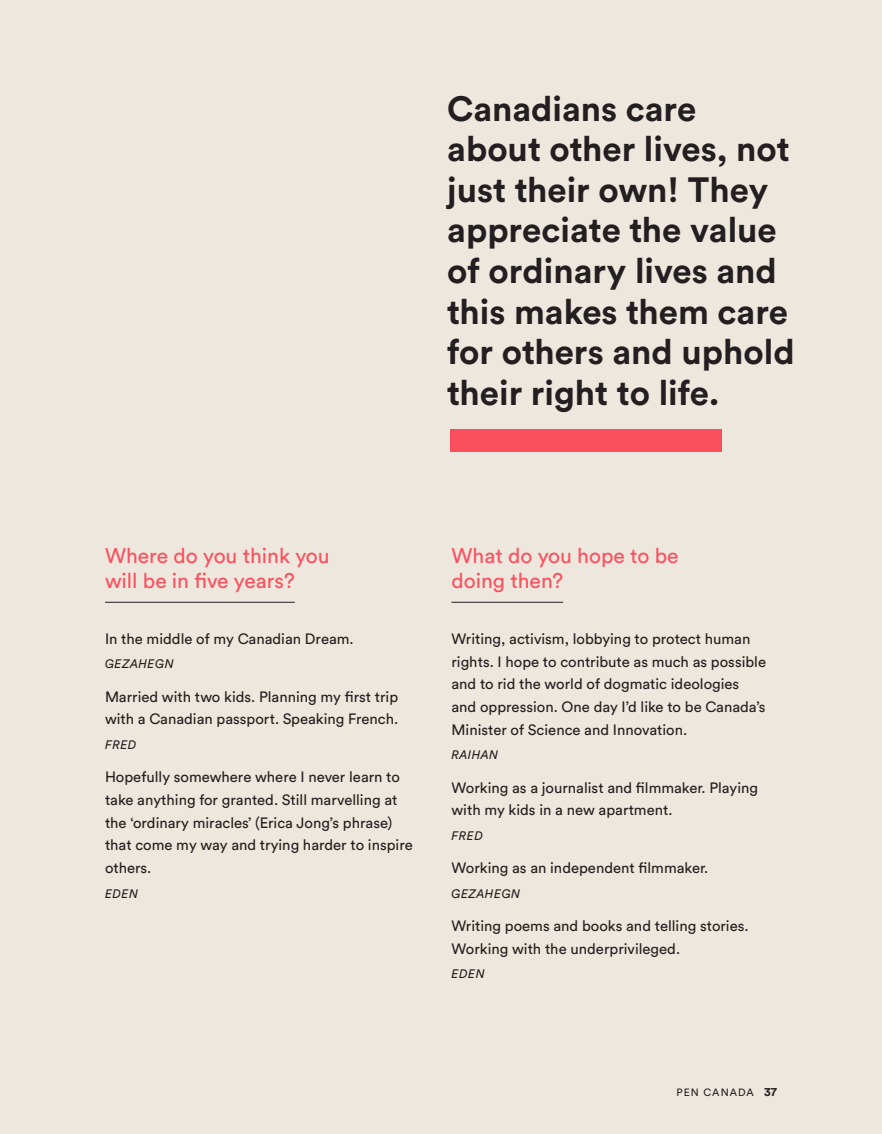
<style>
.page{position:relative;width:882px;height:1134px;background:#eee7dd}
.page>*{position:absolute;margin:0;border:0;box-sizing:border-box;transform-origin:0 0}
.t1{font:700 34.82px/40.6px "Circular Std";color:#231f20}
.t2{font:21px/24.5px "Circular Std";color:#fc4f5e}
.t3{font:14.88px/22.8px "Circular Std";color:#231f20}
.t4{font:italic 12.25px "Circular Std";letter-spacing:.04em;color:#231f20}
.t5{font:10.5px "Circular Std";letter-spacing:.1em;color:#231f20}
.s1{font-weight:700;font-size:12.25px}
</style>
<div class="page">
<hr style="left:105px;top:602px;width:190px;height:1px;background:#231f20">
<hr style="left:452px;top:602px;width:111px;height:1px;background:#231f20">
<div style="left:450px;top:429px;width:272px;height:23px;background:#fc4f5e"></div>
<p class="t1" style="left:447px;top:87px;width:349px">Canadians care about other lives, not just their own! They appreciate the value of ordinary lives and this makes them care for others and uphold their right to life.</p>
<p class="t2" style="left:105px;top:543px;width:226px">Where do you think you will be in five years?</p>
<p class="t3" style="left:105px;top:627px;width:250px">In the middle of my Canadian Dream.</p>
<p class="t4" style="left:105px;top:657px;width:70px">GEZAHEGN</p>
<p class="t3" style="left:105px;top:685px;width:295px">Married with two kids. Planning my first trip with a Canadian passport. Speaking French.</p>
<p class="t4" style="left:105px;top:737px;width:33px">FRED</p>
<p class="t3" style="left:105px;top:765px;width:309px">Hopefully somewhere where I never learn to take anything for granted. Still marvelling at the ‘ordinary miracles’ (Erica Jong’s phrase) that come my way and trying harder to inspire others.</p>
<p class="t4" style="left:105px;top:886px;width:35px">EDEN</p>
<p class="t2" style="left:452px;top:543px;width:229px">What do you hope to be doing then?</p>
<p class="t3" style="left:452px;top:627px;width:316px">Writing, activism, lobbying to protect human rights. I hope to contribute as much as possible and to rid the world of dogmatic ideologies and oppression. One day I’d like to be Canada’s Minister of Science and Innovation.</p>
<p class="t4" style="left:452px;top:748px;width:48px">RAIHAN</p>
<p class="t3" style="left:452px;top:776px;width:308px">Working as a journalist and filmmaker. Playing with my kids in a new apartment.</p>
<p class="t4" style="left:452px;top:828px;width:33px">FRED</p>
<p class="t3" style="left:452px;top:856px;width:258px">Working as an independent filmmaker.</p>
<p class="t4" style="left:452px;top:886px;width:70px">GEZAHEGN</p>
<p class="t3" style="left:452px;top:914px;width:299px">Writing poems and books and telling stories.<br>Working with the underprivileged.</p>
<p class="t4" style="left:452px;top:966px;width:35px">EDEN</p>
<p class="t5" style="left:676px;top:1086px;width:102px">PEN CANADA <span class="s1">37</span></p>
</div>
